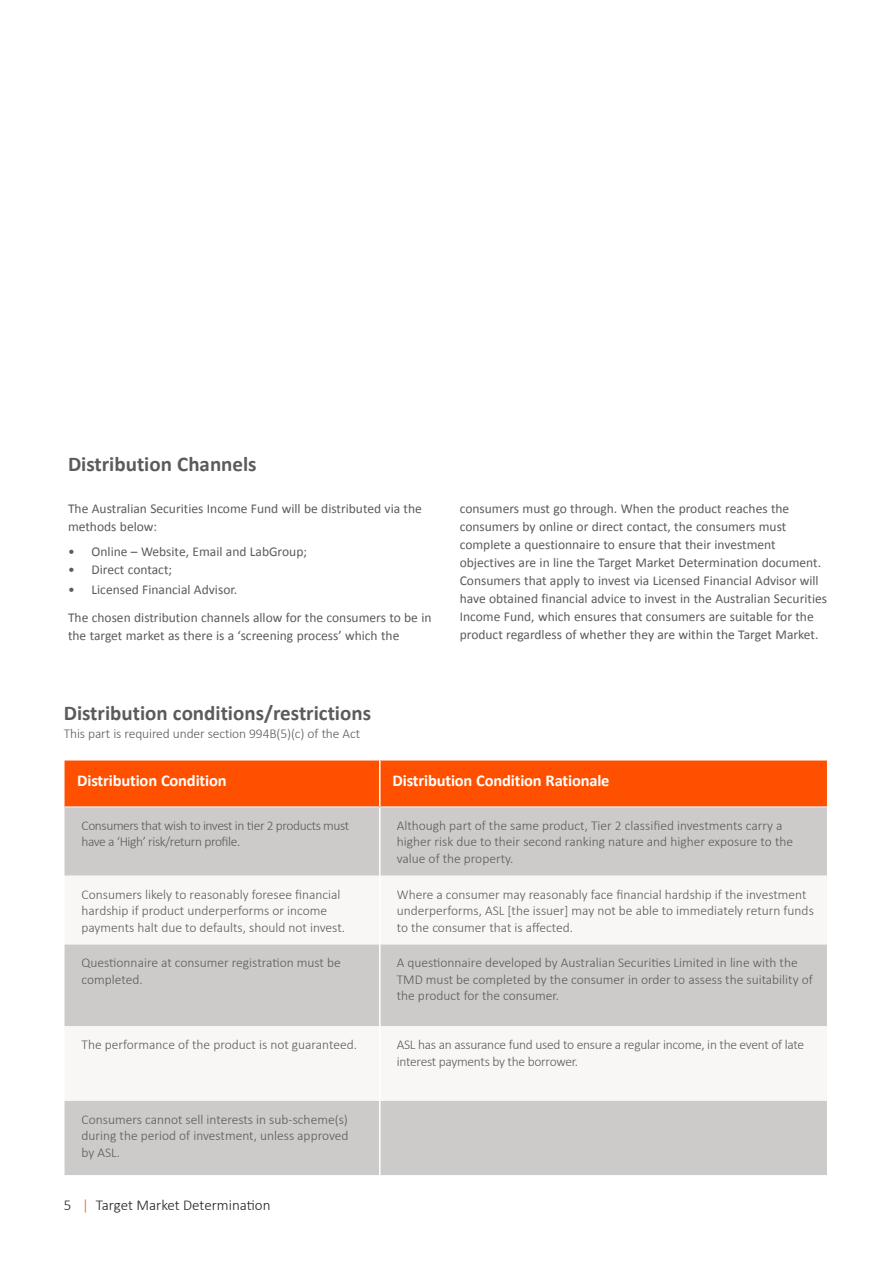
<style>
.page{position:relative;width:893px;height:1263px;background:#fff}
.page>*{position:absolute;margin:0;border:0;box-sizing:border-box;transform-origin:0 0}
.Body_Copy_Sub_Head{font:700 21px "Calibri";color:#5d5b5a}
.Body_Copy_Sub_Sub_He{font:700 16.5px "Calibri";letter-spacing:-.01em;color:#fff}
.t1{font:300 15px "Calibri";color:#231f20}
.Body_Text_1{font:300 13.5px/16.5px "Calibri";color:#5d5b5a}
.Body_Copy{font:13.5px/18px "Calibri";color:#5d5b5a}
.Body_Copy_Sub_Head-2{font:13.5px/18px "Calibri";color:#5d5b5a}
.Body_Text_1-2{font:300 13.5px/16.5px "Calibri";letter-spacing:-.02em;color:#5d5b5a}
.Body_Text_1-3{font:300 13.5px/16.5px "Calibri";letter-spacing:-.03em;color:#5d5b5a}
.Body_Copy_Sub_Head-3{font:300 13.5px "Calibri";letter-spacing:-.01em;color:#5d5b5a}
.s1{color:#ff5000}
</style>
<div class="page">
<div style="left:65px;top:760px;width:762px;height:46px;background:#ff5000"></div>
<div style="left:65px;top:808px;width:762px;height:367px;background:#cdcaca"></div>
<svg style="left:65px;top:876px;width:762px;height:225px;fill:#f9f6f6"></svg>
<hr style="left:379px;top:808px;width:2px;height:68px;background:#fff">
<hr style="left:65px;top:806px;width:315px;height:2px;background:#dfe2de">
<hr style="left:380px;top:806px;width:447px;height:2px;background:#dfe2de">
<hr style="left:379px;top:760px;width:2px;height:46px;background:#fff">
<hr style="left:379px;top:944px;width:2px;height:82px;background:#fff">
<hr style="left:379px;top:1101px;width:2px;height:74px;background:#fff">
<hr style="left:379px;top:1026px;width:2px;height:75px;background:#fff">
<hr style="left:379px;top:876px;width:2px;height:68px;background:#fff">
<p class="Body_Copy_Sub_Head" style="left:68px;top:451px;width:190px">Distribution Channels</p>
<p class="Body_Copy_Sub_Head-2" style="left:68px;top:499px;width:355px">The Australian Securities Income Fund will be distributed via the methods below:</p>
<p class="Body_Copy_Sub_Head-2" style="left:68px;top:542px;width:240px">• Online – Website, Email and LabGroup;</p>
<p class="Body_Copy_Sub_Head-2" style="left:68px;top:560px;width:106px">• Direct contact;</p>
<p class="Body_Copy" style="left:68px;top:580px;width:171px">• Licensed Financial Advisor.</p>
<p class="Body_Copy" style="left:68px;top:607px;width:365px">The chosen distribution channels allow for the consumers to be in the target market as there is a ‘screening process’ which the</p>
<p class="Body_Copy" style="left:460px;top:499px;width:369px">consumers must go through. When the product reaches the consumers by online or direct contact, the consumers must complete a questionnaire to ensure that their investment objectives are in line the Target Market Determination document.<br>Consumers that apply to invest via Licensed Financial Advisor will have obtained financial advice to invest in the Australian Securities Income Fund, which ensures that consumers are suitable for the product regardless of whether they are within the Target Market.</p>
<p class="Body_Copy_Sub_Head" style="left:64px;top:699px;width:309px">Distribution conditions/restrictions</p>
<p class="Body_Copy_Sub_Head-3" style="left:64px;top:725px;width:298px">This part is required under section 994B(5)(c) of the Act</p>
<p class="Body_Copy_Sub_Sub_He" style="left:77px;top:770px;width:151px">Distribution Condition</p>
<p class="Body_Copy_Sub_Sub_He" style="left:393px;top:770px;width:219px">Distribution Condition Rationale</p>
<p class="Body_Text_1-3" style="left:82px;top:817px;width:269px">Consumers that wish to invest in tier 2 products must have a ‘High’ risk/return profile.</p>
<p class="Body_Text_1" style="left:397px;top:817px;width:398px">Although part of the same product, Tier 2 classified investments carry a higher risk due to their second ranking nature and higher exposure to the value of the property.</p>
<p class="Body_Text_1" style="left:82px;top:886px;width:265px">Consumers likely to reasonably foresee financial hardship if product underperforms or income payments halt due to defaults, should not invest.</p>
<p class="Body_Text_1" style="left:397px;top:886px;width:419px">Where a consumer may reasonably face financial hardship if the investment underperforms, ASL [the issuer] may not be able to immediately return funds to the consumer that is affected.</p>
<p class="Body_Text_1" style="left:82px;top:954px;width:261px">Questionnaire at consumer registration must be completed.</p>
<p class="Body_Text_1" style="left:397px;top:954px;width:417px">A questionnaire developed by Australian Securities Limited in line with the<br>TMD must be completed by the consumer in order to assess the suitability of the product for the consumer.</p>
<p class="Body_Text_1" style="left:82px;top:1036px;width:277px">The performance of the product is not guaranteed.</p>
<p class="Body_Text_1-2" style="left:397px;top:1036px;width:409px">ASL has an assurance fund used to ensure a regular income, in the event of late interest payments by the borrower.</p>
<p class="Body_Text_1" style="left:82px;top:1111px;width:268px;text-align:justify">Consumers cannot sell interests in sub-scheme(s) during the period of investment, unless approved by ASL.</p>
<p class="t1" style="left:64px;top:1196px;width:208px">5 <span class="s1">|</span> Target Market Determination</p>
</div>
